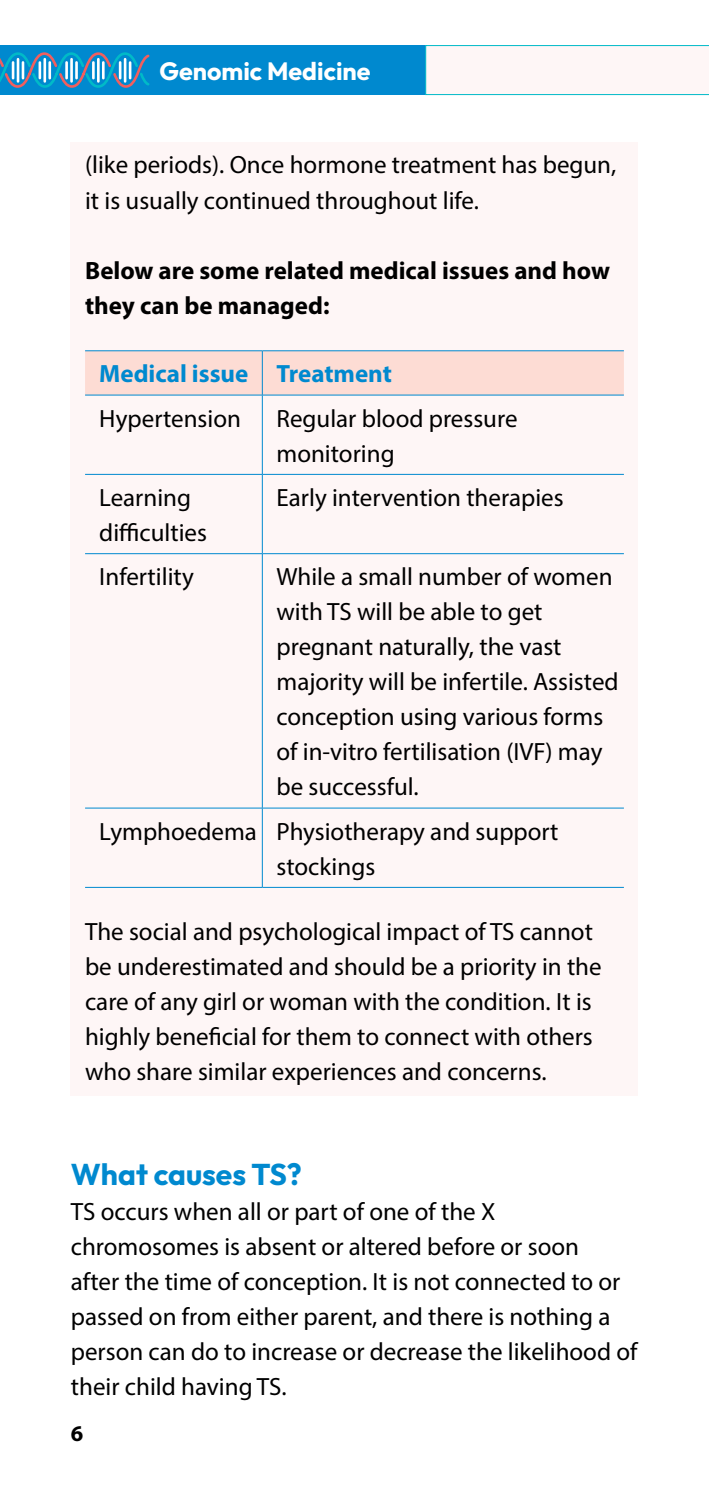
<style>
.page{position:relative;width:709px;height:1489px;background:#fff}
.page>*{position:absolute;margin:0;border:0;box-sizing:border-box;transform-origin:0 0}
.t1{font:100 30px "Outfit";color:#0089cf}
.t2{font:25px/35px "Myriad Pro";color:#000}
.t3{font:700 25px/35px "Myriad Pro";color:#000}
.t4{font:700 25px "Myriad Pro";color:#0089cf}
.t5{font:100 25px "Outfit";color:#fff}
.t6{font:700 22.5px "Myriad Pro";color:#000}
</style>
<div class="page">
<div style="left:0;top:45px;width:425px;height:50px;background:#0089cf"></div>
<div style="left:425px;top:45px;width:284px;height:50px;background:#fef6f6"></div>
<svg style="left:0;top:52px;width:150px;height:36px"></svg>
<div style="left:71px;top:142px;width:567px;height:953px;background:#fef6f6"></div>
<div style="left:85px;top:351px;width:539px;height:43px;background:#fddcd4"></div>
<hr style="left:85px;top:350px;width:177px;height:1px;background:#0089cf">
<hr style="left:262px;top:351px;width:1px;height:44px;background:#0089cf">
<hr style="left:262px;top:350px;width:362px;height:1px;background:#0089cf">
<hr style="left:85px;top:394px;width:177px;height:1px;background:#0089cf">
<hr style="left:262px;top:395px;width:1px;height:79px;background:#0089cf">
<hr style="left:262px;top:394px;width:362px;height:1px;background:#0089cf">
<hr style="left:85px;top:474px;width:177px;height:1px;background:#0089cf">
<hr style="left:85px;top:553px;width:177px;height:1px;background:#0089cf">
<hr style="left:85px;top:807px;width:177px;height:1px;background:#0089cf">
<hr style="left:85px;top:886px;width:177px;height:1px;background:#0089cf">
<hr style="left:262px;top:474px;width:1px;height:79px;background:#0089cf">
<hr style="left:262px;top:554px;width:1px;height:253px;background:#0089cf">
<hr style="left:262px;top:808px;width:1px;height:79px;background:#0089cf">
<hr style="left:262px;top:474px;width:362px;height:1px;background:#0089cf">
<hr style="left:262px;top:553px;width:362px;height:1px;background:#0089cf">
<hr style="left:262px;top:807px;width:362px;height:1px;background:#0089cf">
<hr style="left:262px;top:886px;width:362px;height:1px;background:#0089cf">
<p class="t5" style="left:159px;top:57px;width:213px">Genomic Medicine</p>
<p class="t2" style="left:85px;top:147px;width:533px">(like periods). Once hormone treatment has begun, it is usually continued throughout life.</p>
<p class="t3" style="left:85px;top:252px;width:526px">Below are some related medical issues and how they can be managed:</p>
<p class="t4" style="left:99px;top:357px;width:294px">Medical issue Treatment</p>
<p class="t2" style="left:99px;top:400px;width:143px">Hypertension</p>
<p class="t2" style="left:276px;top:400px;width:242px">Regular blood pressure monitoring</p>
<p class="t2" style="left:99px;top:479px;width:109px">Learning difficulties</p>
<p class="t2" style="left:276px;top:479px;width:289px">Early intervention therapies</p>
<p class="t2" style="left:99px;top:559px;width:96px">Infertility</p>
<p class="t2" style="left:276px;top:559px;width:343px">While a small number of women with TS will be able to get pregnant naturally, the vast majority will be infertile. Assisted conception using various forms of in-vitro fertilisation (IVF) may be successful.</p>
<p class="t2" style="left:99px;top:813px;width:461px;text-align:center">Lymphoedema Physiotherapy and support stockings</p>
<p class="t2" style="left:85px;top:913px;width:518px">The social and psychological impact of TS cannot be underestimated and should be a priority in the care of any girl or woman with the condition. It is highly beneficial for them to connect with others who share similar experiences and concerns.</p>
<p class="t1" style="left:71px;top:1157px;width:232px">What causes TS?</p>
<p class="t2" style="left:71px;top:1193px;width:568px">TS occurs when all or part of one of the X chromosomes is absent or altered before or soon<br>after the time of conception. It is not connected to or passed on from either parent, and there is nothing a person can do to increase or decrease the likelihood of their child having TS.</p>
<p class="t6" style="left:71px;top:1418px;width:14px">6</p>
</div>
